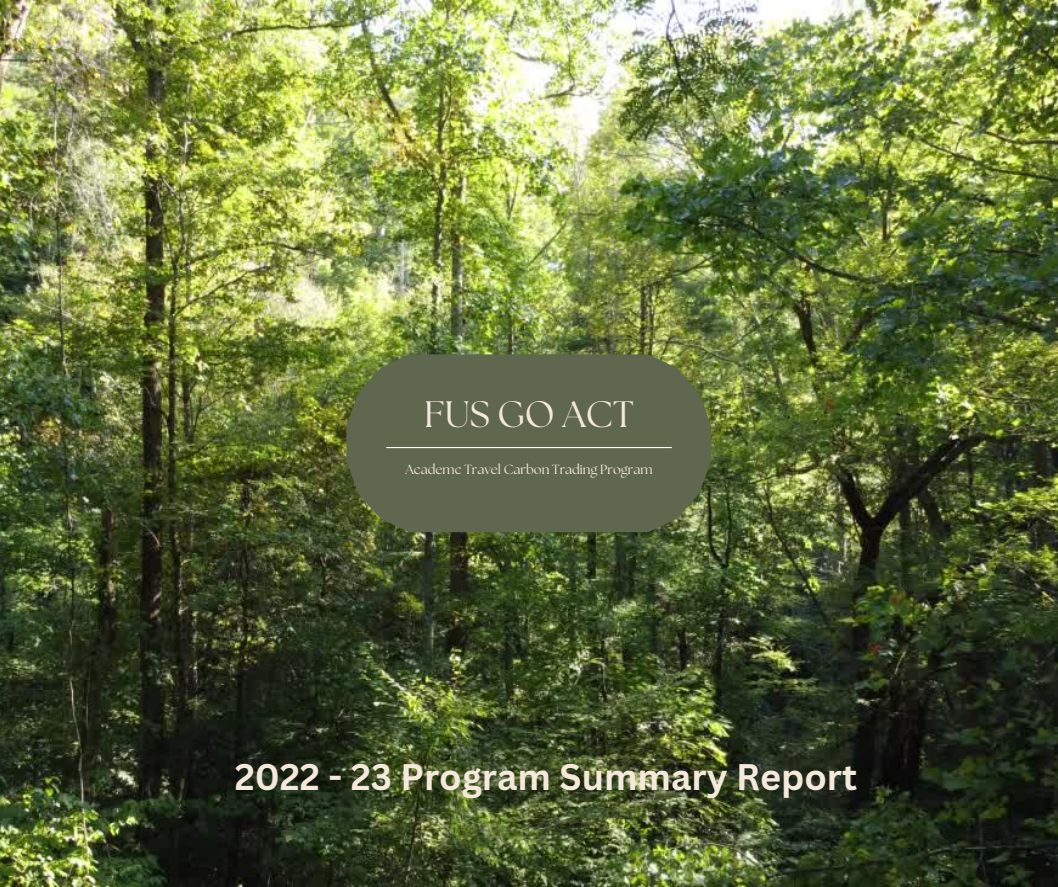
<style>
.page{position:relative;width:1058px;height:887px;background:#fff}
.page>*{position:absolute;margin:0;border:0;box-sizing:border-box;transform-origin:0 0}
.t1{font:36.75px "The Seasons";color:#f5e9db}
.t2{font:700 36px "Canva Sans";color:#f5e9db}
.t3{font:13.2px "The Seasons";color:#f5e9db}
</style>
<div class="page">
<img style="left:0;top:0;width:1058px;height:886px">
<svg style="left:346px;top:354px;width:365px;height:178px;background:#60684c"></svg>
<hr style="left:386px;top:447px;width:285px;height:1px;background:#fff">
<p class="t1" style="left:424px;top:398px;width:211px">FUS GO ACT</p>
<p class="t3" style="left:405px;top:463px;width:248px">Academc Travel Carbon Trading Program</p>
<p class="t2" style="left:235px;top:751px;width:624px">2022 - 23 Program Summary Report</p>
</div>
